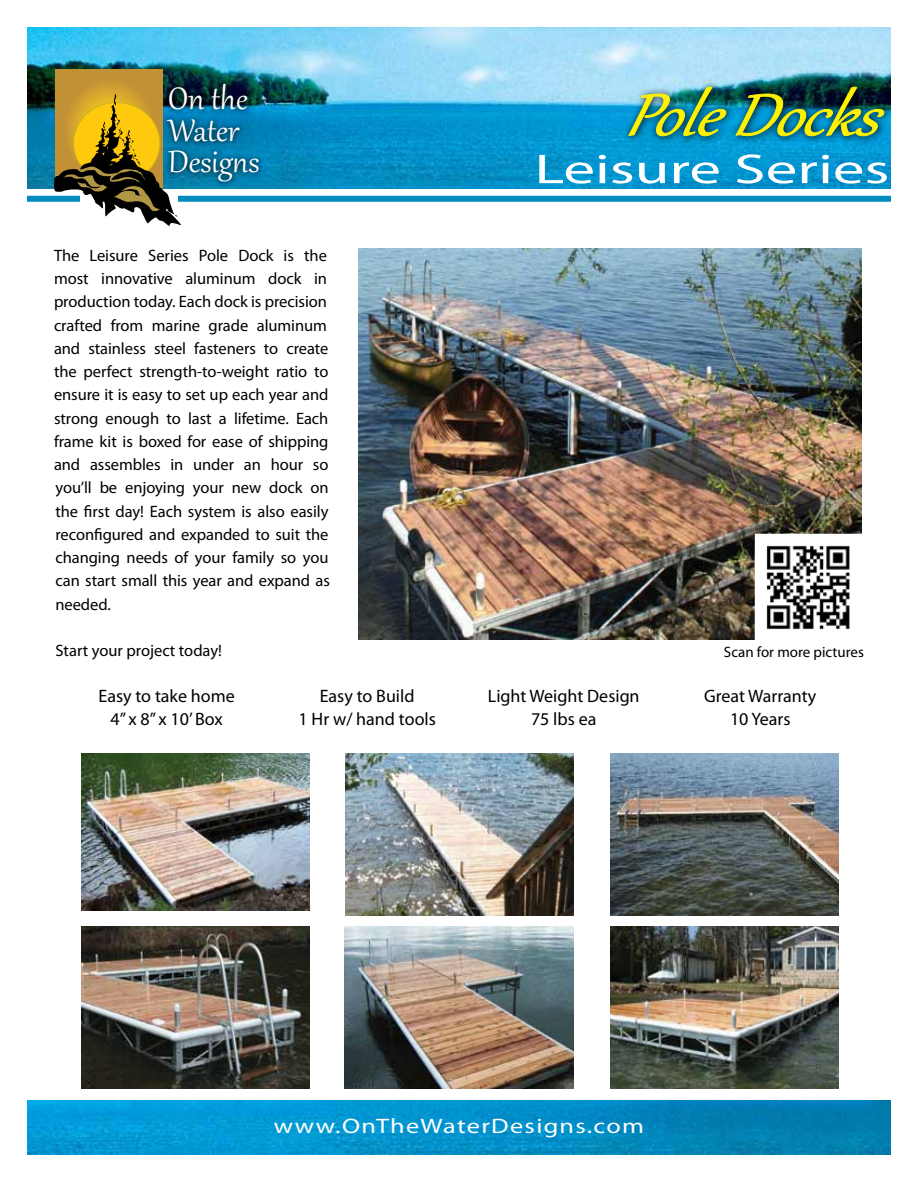
<style>
.page{position:relative;width:918px;height:1188px;background:#fff}
.page>*{position:absolute;margin:0;border:0;box-sizing:border-box;transform-origin:0 0}
.t1{font:italic 72px "Gabriola";color:#fff200;scale:1.07 1}
.t2{font:42px "Myriad Pro";color:#fff;scale:1.5 1}
.t3{font:37.95px/31.7px "Gabriola";color:#fff}
.t4{font:24px "Myriad Pro";letter-spacing:.4em;color:#fff}
.t5{font:21px "Myriad Pro";letter-spacing:.05em;color:#fff;scale:1.25 1}
.t6{font:18px/23.2px "Myriad Pro";color:#000;text-align:center}
.t7{font:16.5px/23.2px "Myriad Pro";letter-spacing:-.005em;color:#000}
.t8{font:15px "Myriad Pro";color:#000}
</style>
<div class="page">
<img style="left:359px;top:248px;width:503px;height:391px">
<img style="left:27px;top:27px;width:864px;height:162px">
<img style="left:755px;top:534px;width:107px;height:105px">
<img style="left:610px;top:753px;width:229px;height:162px">
<img style="left:345px;top:753px;width:229px;height:162px">
<img style="left:610px;top:926px;width:229px;height:162px">
<img style="left:345px;top:926px;width:228px;height:162px">
<img style="left:81px;top:926px;width:229px;height:162px">
<img style="left:81px;top:753px;width:229px;height:158px">
<div style="left:27px;top:196px;width:864px;height:6px;background:#008cc1"></div>
<svg style="left:55px;top:70px;width:108px;height:24px;background:#c49334"></svg>
<svg style="left:54px;top:94px;width:141px;height:132px"></svg>
<svg style="left:162px;top:79px;width:103px;height:109px;background:#045e81"></svg>
<svg style="left:622px;top:80px;width:269px;height:65px;background:#218eb3"></svg>
<img style="left:628px;top:86px;width:99px;height:51px">
<img style="left:735px;top:86px;width:150px;height:51px">
<img style="left:27px;top:1100px;width:864px;height:54px">
<h3 class="t3" style="left:168px;top:80px;width:93px">On the<br>Water<br>Designs</h3>
<h1 class="t1" style="left:623px;top:68px;width:295px">PoleDocks</h1>
<h2 class="t2" style="left:535px;top:143px;width:238px">Leisure Series</h2>
<p class="t7" style="left:54px;top:243px;width:277px">The Leisure Series Pole Dock is the most innovative aluminum dock in production today. Each dock is precision crafted from marine grade aluminum and stainless steel fasteners to create the perfect strength-to-weight ratio to ensure it is easy to set up each year and strong enough to last a lifetime. Each frame kit is boxed for ease of shipping and assembles in under an hour so you’ll be enjoying your new dock on the first day! Each system is also easily reconfigured and expanded to suit the changing needs of your family so you can start small this year and expand as needed.</p>
<p class="t7" style="left:56px;top:639px;width:168px">Start your project today!</p>
<p class="t8" style="left:724px;top:643px;width:142px">Scan for more pictures</p>
<p class="t6" style="left:98px;top:684px;width:138px">Easy to take home<br>4” x 8” x 10’ Box</p>
<p class="t6" style="left:488px;top:684px;width:153px">Light Weight Design<br>75 lbs ea</p>
<p class="t6" style="left:704px;top:684px;width:114px">Great Warranty<br>10 Years</p>
<p class="t6" style="left:298px;top:684px;width:139px">Easy to Build<br>1 Hr w/ hand tools</p>
<h3 class="t4" style="left:189px;top:1108px;width:542px">www.OnTheWaterDesigns.com</h3>
<p class="t5" style="left:274px;top:1113px;width:298px">www.OnTheWaterDesigns.com</p>
</div>
